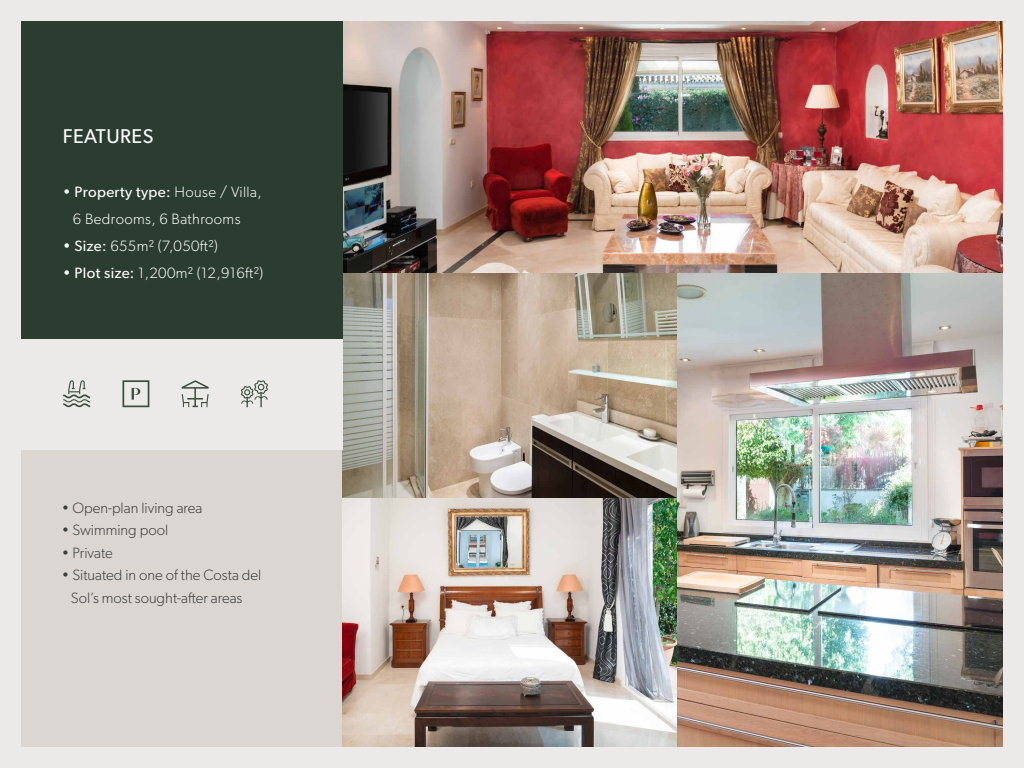
<style>
.page{position:relative;width:1024px;height:768px;background:#ebeae8}
.page>*{position:absolute;margin:0;border:0;box-sizing:border-box;transform-origin:0 0}
.t1{font:20px "Gibson";letter-spacing:.025em;color:#fff}
.t2{font:300 15px/27px "Gibson";letter-spacing:.025em;color:#fff}
.t3{font:300 15px/22.5px "Gibson";color:#3d3d3d}
.s1{font-weight:400}
</style>
<div class="page">
<div style="left:21px;top:21px;width:321px;height:726px;background:#dcd6d2"></div>
<img style="left:342px;top:273px;width:661px;height:474px">
<img style="left:342px;top:21px;width:661px;height:252px">
<div style="left:21px;top:21px;width:321px;height:377px;background:#2b3d30"></div>
<div style="left:0;top:340px;width:342px;height:110px;background:#ebeae8"></div>
<svg style="left:182px;top:380px;width:27px;height:27px"></svg>
<svg style="left:63px;top:380px;width:27px;height:27px"></svg>
<svg style="left:241px;top:380px;width:27px;height:27px"></svg>
<svg style="left:122px;top:380px;width:27px;height:27px"></svg>
<h1 class="t1" style="left:63px;top:124px;width:92px">FEATURES</h1>
<p class="t2" style="left:73px;top:178px;width:190px;text-indent:-10px"><span class="s1">• Property type:</span> House / Villa,<br>6 Bedrooms, 6 Bathrooms</p>
<p class="t2" style="left:63px;top:232px;width:157px"><span class="s1">• Size:</span> 655m² (7,050ft²)</p>
<p class="t2" style="left:63px;top:259px;width:202px"><span class="s1">• Plot size:</span> 1,200m² (12,916ft²)</p>
<p class="t3" style="left:62px;top:496px;width:142px">• Open-plan living area</p>
<p class="t3" style="left:62px;top:519px;width:108px">• Swimming pool</p>
<p class="t3" style="left:62px;top:541px;width:52px">• Private</p>
<p class="t3" style="left:71px;top:564px;width:192px;text-indent:-9px">• Situated in one of the Costa del<br>Sol’s most sought-after areas</p>
</div>
